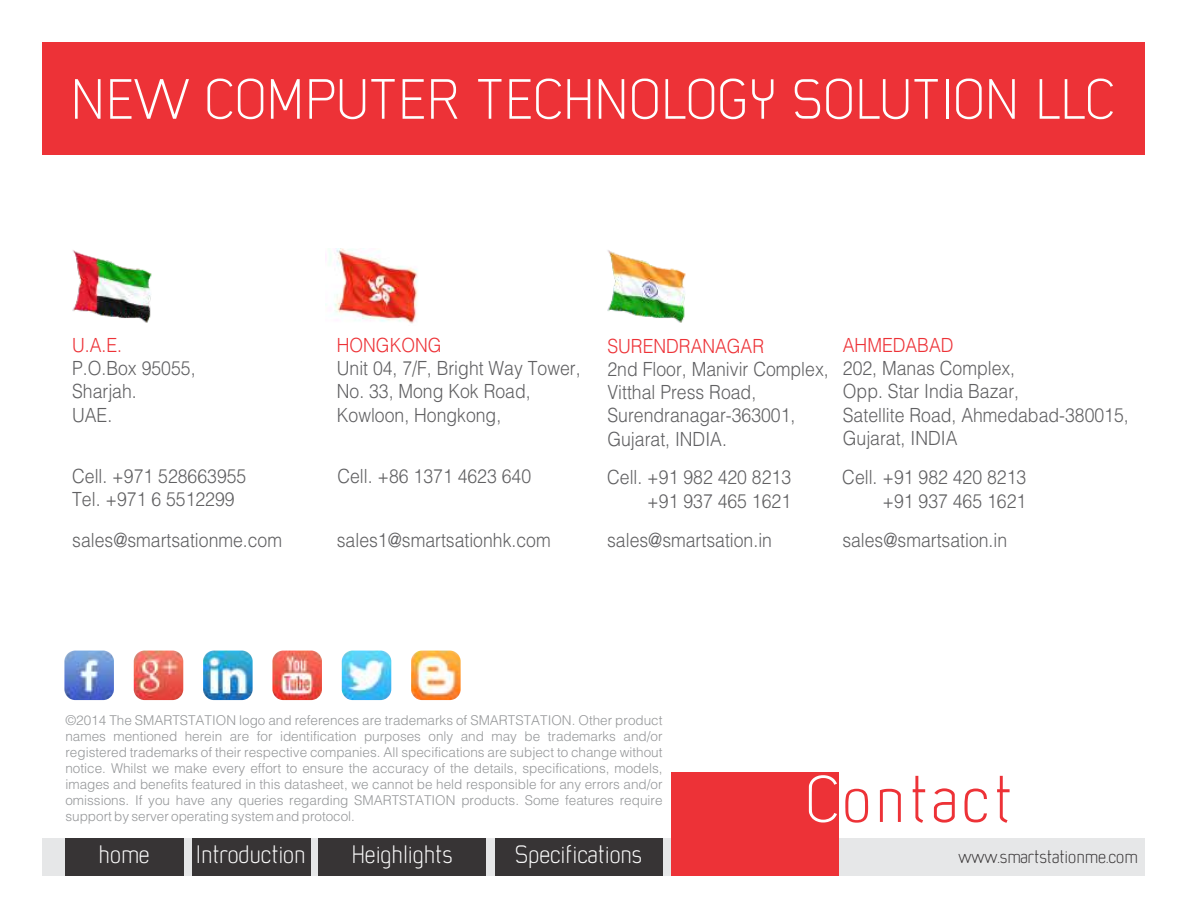
<style>
.page{position:relative;width:1188px;height:918px;background:#fff}
.page>*{position:absolute;margin:0;border:0;box-sizing:border-box;transform-origin:0 0}
.t1{font:300 70.5px "Mister Giacco";letter-spacing:.06em;color:#ed3237}
.t2{font:300 60.6px "Mister Giacco";color:#fefefe}
.t3{font:300 27px "Mister Giacco";color:#fefefe}
.t4{font:300 19.5px/23.2px "Helv";color:#606062;scale:.9 1}
.t5{font:300 19.5px "Helv";color:#ed3237;scale:.9 1}
.t6{font:300 19.5px "Mister Giacco";color:#373435}
.t7{font:300 13.5px/16px "Helv";color:#96989a;text-align:justify}
.s1{color:#fefefe}
</style>
<div class="page">
<div style="left:43px;top:43px;width:1102px;height:112px;background:#ed3237"></div>
<div style="left:43px;top:838px;width:1102px;height:37px;background:#e6e7e8"></div>
<img style="left:272px;top:651px;width:50px;height:49px;border-radius:11px">
<img style="left:342px;top:651px;width:49px;height:49px;border-radius:11px">
<img style="left:203px;top:651px;width:50px;height:49px;border-radius:11px">
<img style="left:134px;top:651px;width:49px;height:49px;border-radius:11px">
<img style="left:64px;top:651px;width:50px;height:49px;border-radius:11px">
<img style="left:411px;top:651px;width:50px;height:49px;border-radius:11px">
<div style="left:65px;top:838px;width:119px;height:37px;background:#373435"></div>
<div style="left:495px;top:838px;width:168px;height:37px;background:#373435"></div>
<div style="left:192px;top:838px;width:118px;height:37px;background:#373435"></div>
<div style="left:671px;top:772px;width:168px;height:103px;background:#ed3237"></div>
<div style="left:319px;top:838px;width:167px;height:37px;background:#373435"></div>
<img style="left:72px;top:250px;width:80px;height:73px">
<img style="left:326px;top:249px;width:92px;height:75px">
<img style="left:607px;top:250px;width:79px;height:73px">
<h2 class="t2" style="left:70px;top:65px;width:1046px">NEW COMPUTER TECHNOLOGY SOLUTION LLC</h2>
<h3 class="t5" style="left:72px;top:336px;width:57px">U.A.E.</h3>
<h3 class="t4" style="left:72px;top:358px;width:139px">P.O.Box 95055,<br>Sharjah.<br>UAE.</h3>
<h3 class="t4" style="left:72px;top:466px;width:195px">Cell. +971 528663955<br>Tel. +971 6 5512299</h3>
<h3 class="t4" style="left:72px;top:530px;width:235px">sales@smartsationme.com</h3>
<h3 class="t5" style="left:337px;top:336px;width:118px">HONGKONG</h3>
<h3 class="t4" style="left:337px;top:358px;width:272px">Unit 04, 7/F, Bright Way Tower,<br>No. 33, Mong Kok Road,<br>Kowloon, Hongkong,</h3>
<h3 class="t4" style="left:337px;top:466px;width:217px">Cell. +86 1371 4623 640</h3>
<h3 class="t4" style="left:337px;top:530px;width:239px">sales1@smartsationhk.com</h3>
<h3 class="t5" style="left:607px;top:337px;width:176px">SURENDRANAGAR</h3>
<h3 class="t4" style="left:607px;top:359px;width:247px">2nd Floor, Manivir Complex,<br>Vitthal Press Road,<br>Surendranagar-363001,<br>Gujarat, INDIA.</h3>
<h3 class="t4" style="left:607px;top:467px;width:206px;text-align:right">Cell. +91 982 420 8213 +91 937 465 1621</h3>
<h3 class="t4" style="left:607px;top:530px;width:185px">sales@smartsation.in</h3>
<h3 class="t5" style="left:843px;top:336px;width:124px">AHMEDABAD</h3>
<h3 class="t4" style="left:843px;top:358px;width:319px">202, Manas Complex,<br>Opp. Star India Bazar,<br>Satellite Road, Ahmedabad-380015,<br>Gujarat, INDIA</h3>
<h3 class="t4" style="left:842px;top:467px;width:206px;text-align:right">Cell. +91 982 420 8213 +91 937 465 1621</h3>
<h3 class="t4" style="left:842px;top:530px;width:185px">sales@smartsation.in</h3>
<p class="t7" style="left:65px;top:713px;width:599px">©2014 The SMARTSTATION logo and references are trademarks of SMARTSTATION. Other product names mentioned herein are for identification purposes only and may be trademarks and/or registered trademarks of their respective companies. All specifications are subject to change without notice. Whilst we make every effort to ensure the accuracy of the details, specifications, models, images and benefits featured in this datasheet, we cannot be held responsible for any errors and/or omissions. If you have any queries regarding SMARTSTATION products. Some features require support by server operating system and protocol.</p>
<h3 class="t3" style="left:99px;top:839px;width:52px">home</h3>
<h3 class="t3" style="left:196px;top:839px;width:111px">Introduction</h3>
<h3 class="t3" style="left:352px;top:839px;width:102px">Heighlights</h3>
<h1 class="t1" style="left:805px;top:760px;width:208px"><span class="s1">C</span>ontact</h1>
<h3 class="t3" style="left:515px;top:839px;width:129px">Specifications</h3>
<h3 class="t6" style="left:959px;top:846px;width:181px">www.smartstationme.com</h3>
</div>
